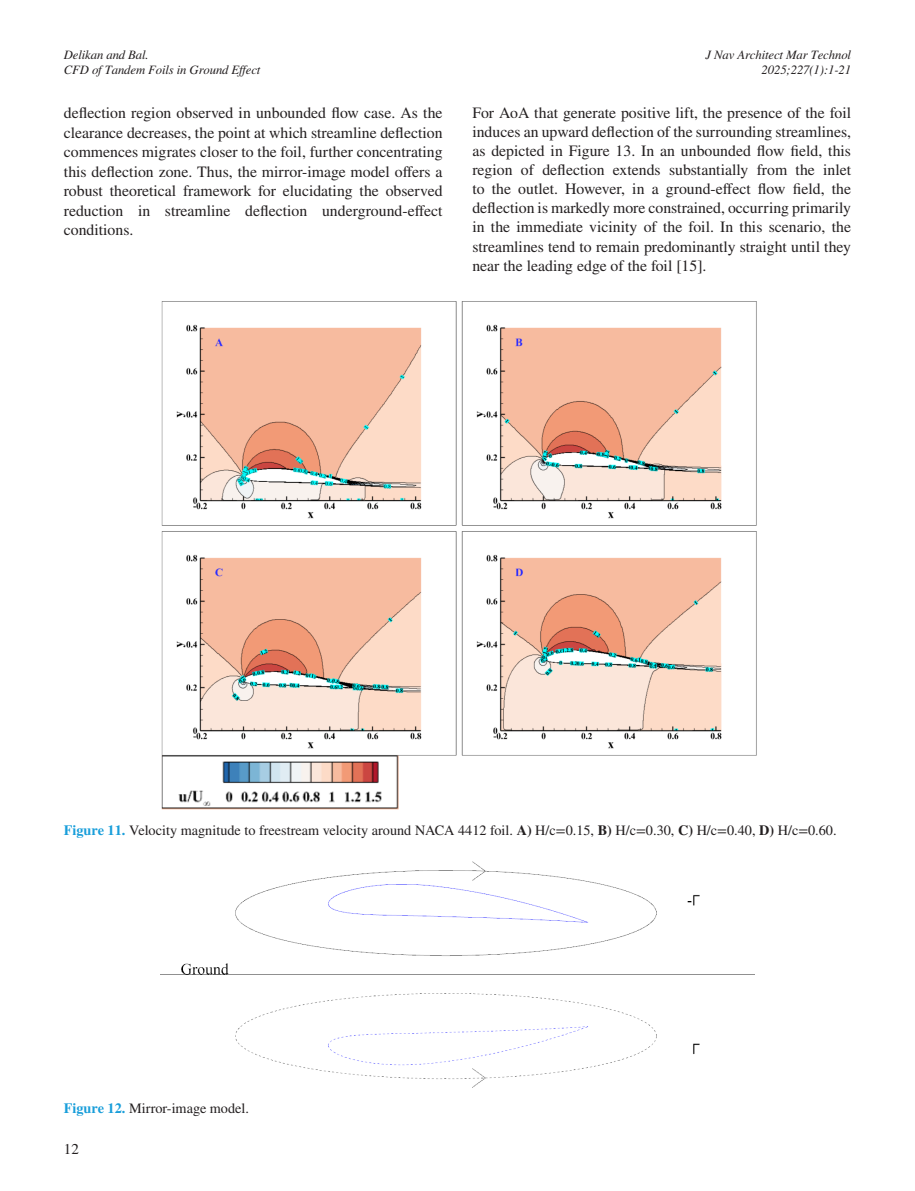
<style>
.page{position:relative;width:915px;height:1191px;background:#fff}
.page>*{position:absolute;margin:0;border:0;box-sizing:border-box;transform-origin:0 0}
.Normal_wrd_1{font:15.75px/19px "STIX General";color:#231f20;text-align:justify}
.t1{font:15px "STIX General";color:#231f20}
.RESİM-ALTI{font:14.25px "STIX General";color:#231f20}
.t2{font:italic 12.75px/15px "STIX General";letter-spacing:-.01em;color:#231f20}
.s1{font-weight:700;color:#199eda}
.s2{font-weight:700}
</style>
<div class="page">
<img style="left:161px;top:301px;width:596px;height:509px">
<img style="left:160px;top:861px;width:594px;height:227px">
<p class="t2" style="left:64px;top:47px;width:198px">Delikan and Bal.<br>CFD of Tandem Foils in Ground Effect</p>
<p class="t2" style="left:705px;top:47px;width:147px;text-align:right">J Nav Architect Mar Technol<br>2025;227(1):1-21</p>
<p class="Normal_wrd_1" style="left:64px;top:104px;width:380px;line-height:19.5px">deflection region observed in unbounded flow case. As the clearance decreases, the point at which streamline deflection commences migrates closer to the foil, further concentrating this deflection zone. Thus, the mirror-image model offers a robust theoretical framework for elucidating the observed reduction in streamline deflection underground-effect conditions.</p>
<p class="Normal_wrd_1" style="left:472px;top:104px;width:380px">For AoA that generate positive lift, the presence of the foil induces an upward deflection of the surrounding streamlines, as depicted in Figure 13. In an unbounded flow field, this region of deflection extends substantially from the inlet to the outlet. However, in a ground-effect flow field, the deflection is markedly more constrained, occurring primarily in the immediate vicinity of the foil. In this scenario, the streamlines tend to remain predominantly straight until they near the leading edge of the foil [15].</p>
<p class="RESİM-ALTI" style="left:64px;top:820px;width:774px"><span class="s1">Figure 11.</span> Velocity magnitude to freestream velocity around NACA 4412 foil. <span class="s2">A)</span> H/c=0.15, <span class="s2">B)</span> H/c=0.30, <span class="s2">C)</span> H/c=0.40, <span class="s2">D)</span> H/c=0.60.</p>
<p class="RESİM-ALTI" style="left:64px;top:1098px;width:187px"><span class="s1">Figure 12.</span> Mirror-image model.</p>
<p class="t1" style="left:64px;top:1138px;width:16px">12</p>
</div>
